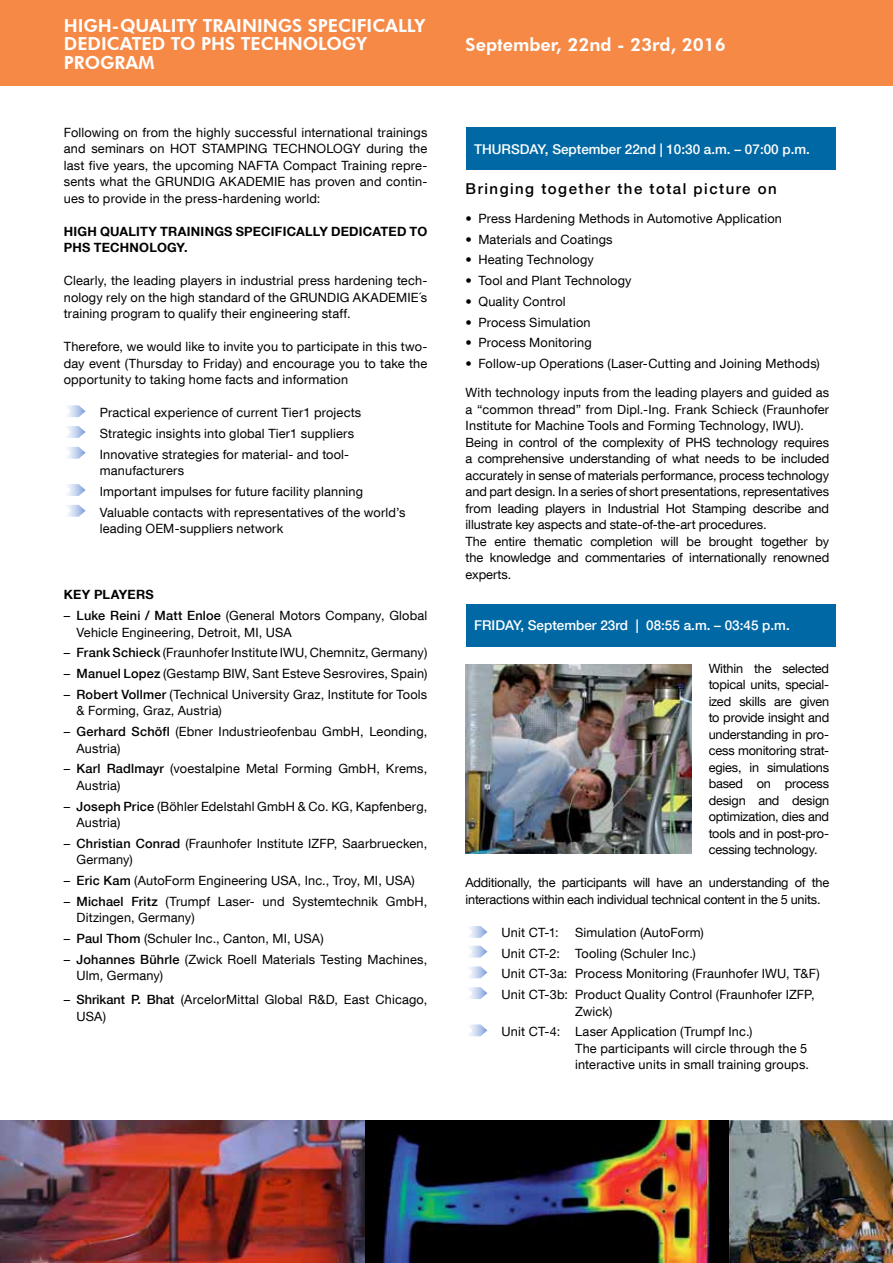
<style>
.page{position:relative;width:893px;height:1263px;background:#fff}
.page>*{position:absolute;margin:0;border:0;box-sizing:border-box;transform-origin:0 0}
.t1{font:800 18px/18.8px "Futura BT";color:#fff}
.t2{font:500 15px "Helvetica Neue LT Com";letter-spacing:.1em;color:#000}
.t3{font:500 13.5px "Helvetica Neue LT Com";color:#fff}
.t4{font:12.75px/16.5px "Helvetica Neue LT Com";letter-spacing:.01em;color:#000}
.t5{font:12.75px/16.5px "Helvetica Neue LT Com";letter-spacing:-.02em;color:#000}
.t6{font:700 12.75px/16.5px "Helvetica Neue LT Com";letter-spacing:.02em;color:#000}
.s1{font-weight:500}
</style>
<div class="page">
<div style="left:0;top:0;width:893px;height:85px;background:#f68946"></div>
<svg style="left:67px;top:405px;width:19px;height:12px"></svg>
<svg style="left:67px;top:426px;width:19px;height:12px"></svg>
<svg style="left:67px;top:447px;width:19px;height:12px"></svg>
<svg style="left:67px;top:484px;width:19px;height:12px"></svg>
<svg style="left:67px;top:505px;width:19px;height:12px"></svg>
<div style="left:466px;top:128px;width:370px;height:42px;background:#0069a5"></div>
<img style="left:0;top:1121px;width:893px;height:142px">
<svg style="left:469px;top:926px;width:18px;height:12px"></svg>
<svg style="left:469px;top:946px;width:18px;height:11px"></svg>
<svg style="left:469px;top:966px;width:18px;height:12px"></svg>
<svg style="left:469px;top:987px;width:18px;height:12px"></svg>
<svg style="left:469px;top:1024px;width:18px;height:12px"></svg>
<img style="left:466px;top:664px;width:226px;height:190px">
<div style="left:466px;top:604px;width:370px;height:43px;background:#0069a5"></div>
<h1 class="t1" style="left:64px;top:16px;width:363px">HIGH-QUALITY TRAININGS SPECIFICALLY<br>DEDICATED TO PHS TECHNOLOGY<br>PROGRAM</h1>
<p class="t4" style="left:64px;top:124px;width:365px;text-align:justify">Following on from the highly successful international trainings and seminars on HOT STAMPING TECHNOLOGY during the last five years, the upcoming NAFTA Compact Training repre&shy;sents what the GRUNDIG AKADEMIE has proven and contin&shy;ues to provide in the press-hardening world:</p>
<p class="t6" style="left:64px;top:222px;width:365px">HIGH QUALITY TRAININGS SPECIFICALLY DEDICATED TO<br>PHS TECHNOLOGY.</p>
<p class="t4" style="left:64px;top:272px;width:365px;text-align:justify">Clearly, the leading players in industrial press hardening tech&shy;nology rely on the high standard of the GRUNDIG AKADEMIE´s training program to qualify their engineering staff.</p>
<p class="t4" style="left:64px;top:338px;width:365px;text-align:justify">Therefore, we would like to invite you to participate in this two&shy;day event (Thursday to Friday) and encourage you to take the opportunity to taking home facts and information</p>
<p class="t4" style="left:100px;top:402px;width:263px;line-height:20.7px">Practical experience of current Tier1 projects<br>Strategic insights into global Tier1 suppliers<br>Innovative strategies for material- and tool-</p>
<p class="t4" style="left:100px;top:460px;width:307px;line-height:20.7px">manufacturers<br>Important impulses for future facility planning<br>Valuable contacts with representatives of the world’s</p>
<p class="t4" style="left:100px;top:520px;width:185px">leading OEM-suppliers network</p>
<p class="t6" style="left:64px;top:586px;width:92px">KEY PLAYERS</p>
<p class="t4" style="left:77px;top:607px;width:352px;text-indent:-13px">– <span class="s1">Luke Reini / Matt Enloe</span> (General Motors Company, Global<br>Vehicle Engineering, Detroit, MI, USA</p>
<p class="t4" style="left:64px;top:644px;width:365px">– <span class="s1">Frank Schieck</span> (Fraunhofer Institute IWU, Chemnitz, Germany)</p>
<p class="t4" style="left:64px;top:665px;width:365px">– <span class="s1">Manuel Lopez</span> (Gestamp BIW, Sant Esteve Sesrovires, Spain)</p>
<p class="t4" style="left:77px;top:686px;width:352px;text-indent:-13px">– <span class="s1">Robert Vollmer</span> (Technical University Graz, Institute for Tools &amp; Forming, Graz, Austria)</p>
<p class="t4" style="left:77px;top:723px;width:352px;text-indent:-13px">– <span class="s1">Gerhard Schöfl</span> (Ebner Industrieofenbau GmbH, Leonding,<br>Austria)</p>
<p class="t4" style="left:77px;top:760px;width:352px;text-indent:-13px">– <span class="s1">Karl Radlmayr</span> (voestalpine Metal Forming GmbH, Krems,<br>Austria)</p>
<p class="t4" style="left:77px;top:797px;width:352px;text-indent:-13px">– <span class="s1">Joseph Price</span> (Böhler Edelstahl GmbH &amp; Co. KG, Kapfenberg,<br>Austria)</p>
<p class="t4" style="left:77px;top:835px;width:352px;text-indent:-13px">– <span class="s1">Christian Conrad</span> (Fraunhofer Institute IZFP, Saarbruecken,<br>Germany)</p>
<p class="t4" style="left:64px;top:872px;width:353px">– <span class="s1">Eric Kam</span> (AutoForm Engineering USA, Inc., Troy, MI, USA)</p>
<p class="t4" style="left:77px;top:893px;width:352px;text-indent:-13px">– <span class="s1">Michael Fritz</span> (Trumpf Laser- und Systemtechnik GmbH,<br>Ditzingen, Germany)</p>
<p class="t4" style="left:64px;top:930px;width:261px">– <span class="s1">Paul Thom</span> (Schuler Inc., Canton, MI, USA)</p>
<p class="t4" style="left:77px;top:951px;width:352px;text-indent:-13px">– <span class="s1">Johannes Bührle</span> (Zwick Roell Materials Testing Machines,<br>Ulm, Germany)</p>
<p class="t4" style="left:77px;top:991px;width:352px;text-indent:-13px">– <span class="s1">Shrikant P. Bhat</span> (ArcelorMittal Global R&amp;D, East Chicago,<br>USA)</p>
<h1 class="t1" style="left:466px;top:36px;width:262px">September, 22nd - 23rd, 2016</h1>
<p class="t3" style="left:474px;top:141px;width:337px">THURSDAY, September 22nd | 10:30 a.m. – 07:00 p.m.</p>
<p class="t2" style="left:466px;top:179px;width:313px">Bringing together the total picture on</p>
<p class="t4" style="left:466px;top:210px;width:318px">• Press Hardening Methods in Automotive Application</p>
<p class="t4" style="left:466px;top:230px;width:148px">• Materials and Coatings</p>
<p class="t4" style="left:466px;top:251px;width:130px">• Heating Technology</p>
<p class="t4" style="left:466px;top:272px;width:167px">• Tool and Plant Technology</p>
<p class="t4" style="left:466px;top:293px;width:102px">• Quality Control</p>
<p class="t4" style="left:466px;top:313px;width:126px">• Process Simulation</p>
<p class="t4" style="left:466px;top:334px;width:128px">• Process Monitoring</p>
<p class="t4" style="left:466px;top:355px;width:356px">• Follow-up Operations (Laser-Cutting and Joining Methods)</p>
<p class="t4" style="left:466px;top:384px;width:365px">With technology inputs from the leading players and guided as a “common thread” from Dipl.-Ing. Frank Schieck (Fraunhofer Institute for Machine Tools and Forming Technology, IWU).<br>Being in control of the complexity of PHS technology requires a comprehensive understanding of what needs to be included accurately in sense of materials performance, process technology and part design. In a series of short presentations, representatives from leading players in Industrial Hot Stamping describe and illustrate key aspects and state-of-the-art procedures.<br>The entire thematic completion will be brought together by the knowledge and commentaries of internationally renowned experts.</p>
<p class="t3" style="left:474px;top:617px;width:317px">FRIDAY, September 23rd | 08:55 a.m. – 03:45 p.m.</p>
<p class="t4" style="left:709px;top:660px;width:122px;text-align:justify">Within the selected topical units, special&shy;ized skills are given to provide insight and understanding in pro&shy;cess monitoring strat&shy;egies, in simulations based on process design and design optimization, dies and tools and in post-pro&shy;cessing technology.</p>
<p class="t5" style="left:466px;top:874px;width:365px">Additionally, the participants will have an understanding of the interactions within each individual technical content in the 5 units.</p>
<p class="t4" style="left:502px;top:924px;width:59px">Unit CT-1:</p>
<p class="t4" style="left:502px;top:922px;width:320px;line-height:20.7px;text-indent:74px">Simulation (AutoForm)<br>Unit CT-2: Tooling (Schuler Inc.)<br>Unit CT-3a: Process Monitoring (Fraunhofer IWU, T&amp;F)<br>Unit CT-3b: Product Quality Control (Fraunhofer IZFP,</p>
<p class="t4" style="left:502px;top:1000px;width:252px;line-height:20.7px;text-indent:74px">Zwick)<br>Unit CT-4: Laser Application (Trumpf Inc.)</p>
<p class="t4" style="left:575px;top:1040px;width:235px">The participants will circle through the 5 interactive units in small training groups.</p>
</div>
